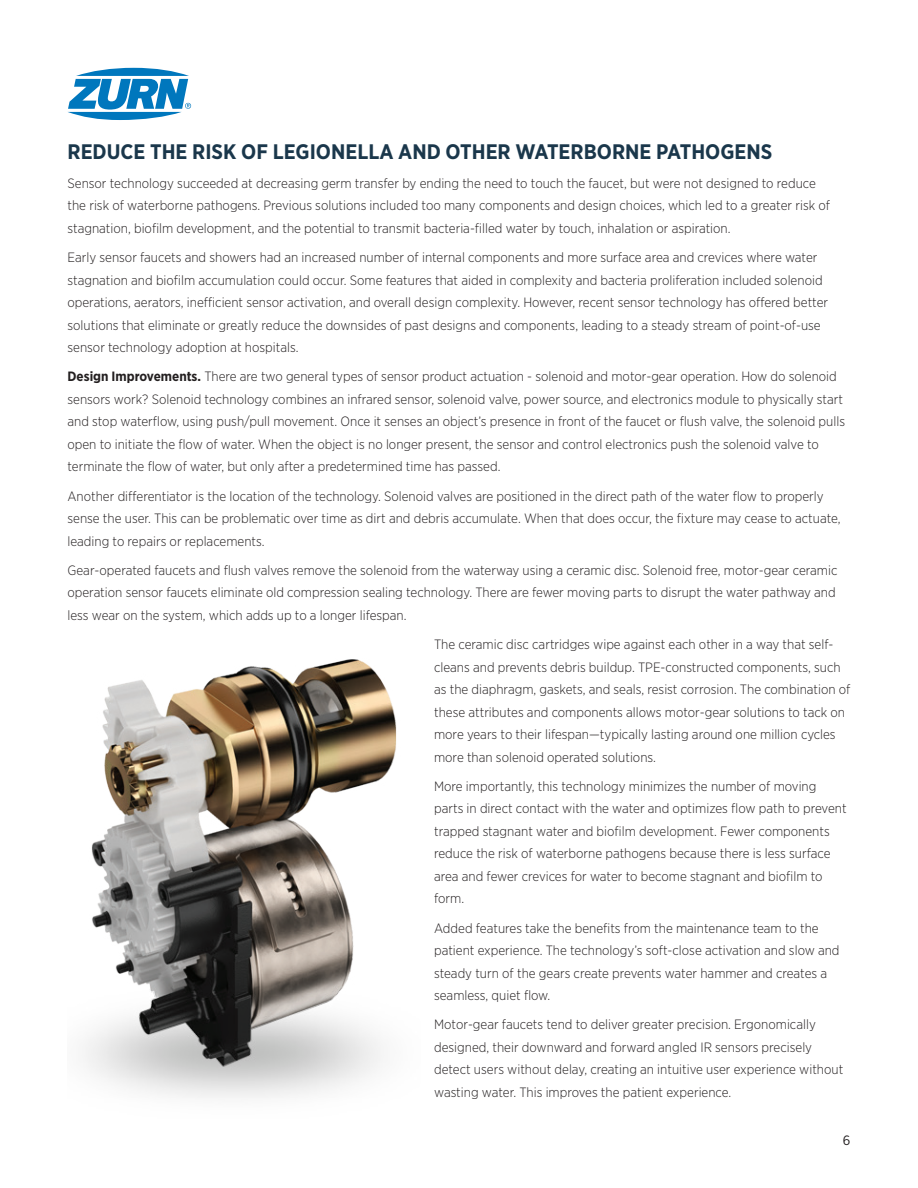
<style>
.page{position:relative;width:918px;height:1188px;background:#fff}
.page>*{position:absolute;margin:0;border:0;box-sizing:border-box;transform-origin:0 0}
.t1{font:700 21px "Gotham Narrow";color:#1a374b}
.t2{font:300 13.5px/22.5px "Gotham Narrow";color:#231f20}
.t3{font:13.5px "Gotham Narrow";color:#231f20}
.s1{font-weight:700}
</style>
<div class="page">
<svg style="left:68px;top:68px;width:123px;height:52px"></svg>
<img style="left:84px;top:659px;width:313px;height:439px">
<h1 class="t1" style="left:68px;top:138px;width:706px">REDUCE THE RISK OF LEGIONELLA AND OTHER WATERBORNE PATHOGENS</h1>
<p class="t2" style="left:68px;top:171px;width:764px">Sensor technology succeeded at decreasing germ transfer by ending the need to touch the faucet, but were not designed to reduce the risk of waterborne pathogens. Previous solutions included too many components and design choices, which led to a greater risk of stagnation, biofilm development, and the potential to transmit bacteria-filled water by touch, inhalation or aspiration.</p>
<p class="t2" style="left:68px;top:246px;width:762px">Early sensor faucets and showers had an increased number of internal components and more surface area and crevices where water stagnation and biofilm accumulation could occur. Some features that aided in complexity and bacteria proliferation included solenoid operations, aerators, inefficient sensor activation, and overall design complexity. However, recent sensor technology has offered better solutions that eliminate or greatly reduce the downsides of past designs and components, leading to a steady stream of point-of-use sensor technology adoption at hospitals.</p>
<p class="t2" style="left:68px;top:365px;width:779px"><span class="s1">Design Improvements.</span> There are two general types of sensor product actuation - solenoid and motor-gear operation. How do solenoid sensors work? Solenoid technology combines an infrared sensor, solenoid valve, power source, and electronics module to physically start and stop waterflow, using push/pull movement. Once it senses an object’s presence in front of the faucet or flush valve, the solenoid pulls open to initiate the flow of water. When the object is no longer present, the sensor and control electronics push the solenoid valve to terminate the flow of water, but only after a predetermined time has passed.</p>
<p class="t2" style="left:68px;top:484px;width:775px">Another differentiator is the location of the technology. Solenoid valves are positioned in the direct path of the water flow to properly sense the user. This can be problematic over time as dirt and debris accumulate. When that does occur, the fixture may cease to actuate, leading to repairs or replacements.</p>
<p class="t2" style="left:68px;top:559px;width:771px">Gear-operated faucets and flush valves remove the solenoid from the waterway using a ceramic disc. Solenoid free, motor-gear ceramic operation sensor faucets eliminate old compression sealing technology. There are fewer moving parts to disrupt the water pathway and less wear on the system, which adds up to a longer lifespan.</p>
<p class="t2" style="left:434px;top:633px;width:418px">The ceramic disc cartridges wipe against each other in a way that self&shy;cleans and prevents debris buildup. TPE-constructed components, such as the diaphragm, gaskets, and seals, resist corrosion. The combination of these attributes and components allows motor-gear solutions to tack on more years to their lifespan—typically lasting around one million cycles more than solenoid operated solutions.</p>
<p class="t2" style="left:434px;top:775px;width:414px">More importantly, this technology minimizes the number of moving parts in direct contact with the water and optimizes flow path to prevent trapped stagnant water and biofilm development. Fewer components reduce the risk of waterborne pathogens because there is less surface area and fewer crevices for water to become stagnant and biofilm to form.</p>
<p class="t2" style="left:434px;top:916px;width:407px">Added features take the benefits from the maintenance team to the patient experience. The technology’s soft-close activation and slow and steady turn of the gears create prevents water hammer and creates a seamless, quiet flow.</p>
<p class="t2" style="left:434px;top:1013px;width:411px">Motor-gear faucets tend to deliver greater precision. Ergonomically designed, their downward and forward angled IR sensors precisely detect users without delay, creating an intuitive user experience without wasting water. This improves the patient experience.</p>
<p class="t3" style="left:843px;top:1132px;width:9px">6</p>
</div>
